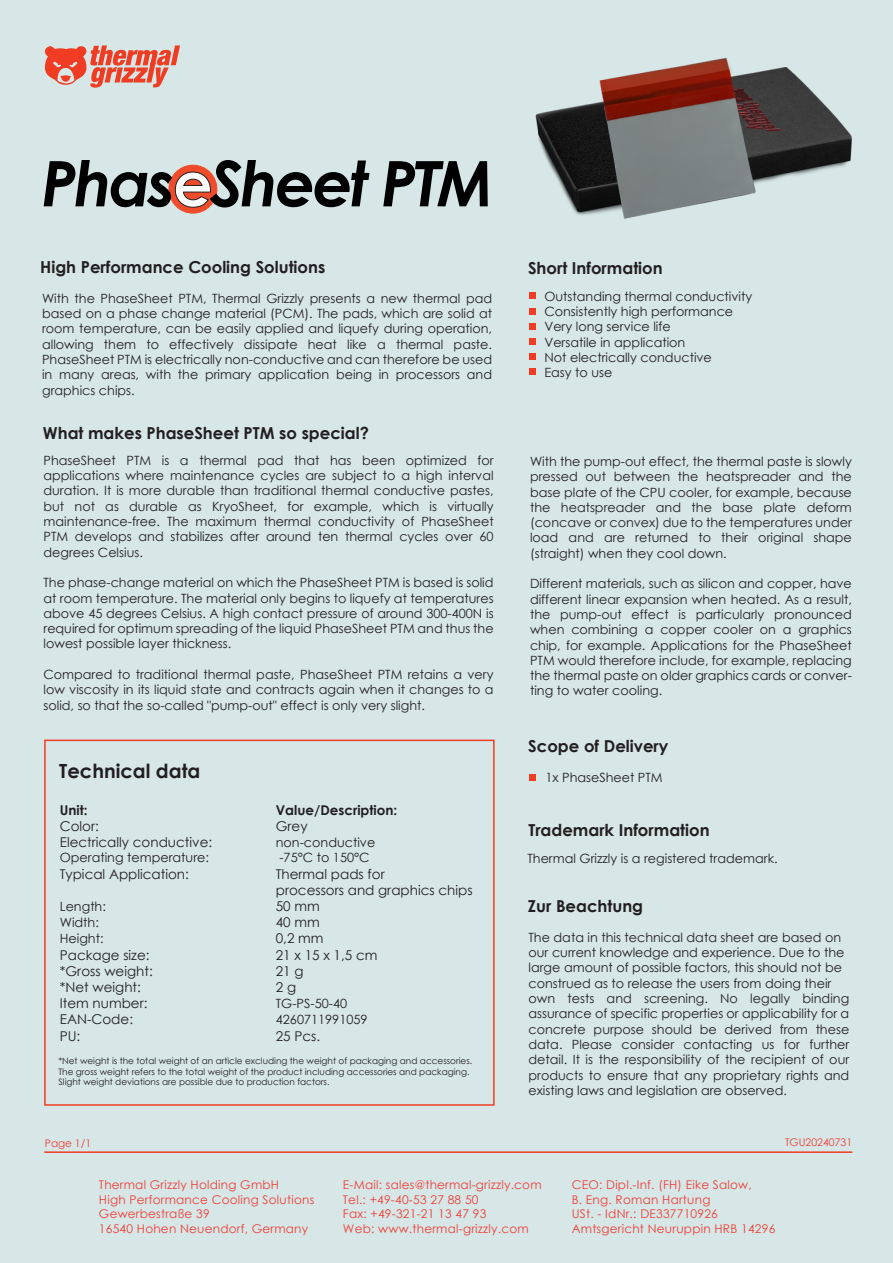
<style>
.page{position:relative;width:893px;height:1263px;background:#d7e6e7}
.page>*{position:absolute;margin:0;border:0;box-sizing:border-box;transform-origin:0 0}
.t1{font:italic 700 63px "Century Gothic";letter-spacing:-.045em;color:#000001}
.t2{font:700 19.5px "Century Gothic";color:#231f20}
.t3{font:700 16.5px "Century Gothic";color:#231f20}
.t4{font:13.5px/16.2px "Century Gothic";color:#231f20}
.t5{font:700 13.5px "Century Gothic";color:#231f20}
.t6{font:12.75px/15.3px "Century Gothic";color:#231f20;text-align:justify}
.t7{font:12px/14.4px "Century Gothic";letter-spacing:.02em;color:#ee3e35}
.t8{font:10.5px "Century Gothic";color:#ee3e35}
.t9{font:8.85px/10.6px "Century Gothic";color:#231f20}
.s1{font-style:normal;color:#fff}
</style>
<div class="page">
<svg style="left:45px;top:45px;width:135px;height:43px"></svg>
<hr style="left:44px;top:1151px;width:808px;height:2px;background:#ef3c22">
<div style="left:44px;top:740px;width:451px;height:366px;border:2px solid #ef3c22"></div>
<div style="left:529px;top:774px;width:7px;height:6px;background:#ef3c22"></div>
<div style="left:168px;top:165px;width:49px;height:49px;background:#ef4c2c;border:1px solid #ef4c2c;border-radius:50%"></div>
<svg style="left:175px;top:171px;width:36px;height:37px"></svg>
<img style="left:529px;top:57px;width:323px;height:318px">
<h1 class="t1" style="left:41px;top:136px;width:454px">Phas<span class="s1">e</span>Sheet PTM</h1>
<p class="t3" style="left:40px;top:255px;width:287px">High Performance Cooling Solutions</p>
<p class="t6" style="left:42px;top:290px;width:452px">With the PhaseSheet PTM, Thermal Grizzly presents a new thermal pad based on a phase change material (PCM). The pads, which are solid at room temperature, can be easily applied and liquefy during operation, allowing them to effectively dissipate heat like a thermal paste.<br>PhaseSheet PTM is electrically non-conductive and can therefore be used in many areas, with the primary application being in processors and graphics chips.</p>
<p class="t3" style="left:43px;top:420px;width:328px">What makes PhaseSheet PTM so special?</p>
<p class="t6" style="left:43px;top:452px;width:452px">PhaseSheet PTM is a thermal pad that has been optimized for applications where maintenance cycles are subject to a high interval duration. It is more durable than traditional thermal conductive pastes, but not as durable as KryoSheet, for example, which is virtually maintenance-free. The maximum thermal conductivity of PhaseSheet PTM develops and stabilizes after around ten thermal cycles over 60 degrees Celsius.</p>
<p class="t6" style="left:43px;top:575px;width:452px">The phase-change material on which the PhaseSheet PTM is based is solid at room temperature. The material only begins to liquefy at temperatures above 45 degrees Celsius. A high contact pressure of around 300-400N is required for optimum spreading of the liquid PhaseSheet PTM and thus the lowest possible layer thickness.</p>
<p class="t6" style="left:43px;top:667px;width:452px">Compared to traditional thermal paste, PhaseSheet PTM retains a very low viscosity in its liquid state and contracts again when it changes to a solid, so that the so-called "pump-out" effect is only very slight.</p>
<h2 class="t2" style="left:59px;top:756px;width:143px">Technical data</h2>
<p class="t5" style="left:60px;top:799px;width:29px">Unit:</p>
<p class="t5" style="left:276px;top:799px;width:123px">Value/Description:</p>
<p class="t4" style="left:60px;top:818px;width:41px">Color:</p>
<p class="t4" style="left:276px;top:818px;width:33px">Grey</p>
<p class="t4" style="left:60px;top:834px;width:154px">Electrically conductive:</p>
<p class="t6" style="left:276px;top:834px;width:101px">non-conductive</p>
<p class="t6" style="left:60px;top:850px;width:151px">Operating temperature:</p>
<p class="t6" style="left:279px;top:850px;width:92px">-75°C to 150°C</p>
<p class="t4" style="left:60px;top:865px;width:131px">Typical Application:</p>
<p class="t4" style="left:276px;top:865px;width:198px">Thermal pads for<br>processors and graphics chips</p>
<p class="t6" style="left:60px;top:898px;width:48px">Length:</p>
<p class="t4" style="left:276px;top:898px;width:46px">50 mm</p>
<p class="t6" style="left:60px;top:915px;width:41px">Width:</p>
<p class="t4" style="left:276px;top:914px;width:46px">40 mm</p>
<p class="t6" style="left:60px;top:931px;width:45px">Height:</p>
<p class="t4" style="left:276px;top:930px;width:49px">0,2 mm</p>
<p class="t4" style="left:60px;top:946px;width:91px">Package size:</p>
<p class="t4" style="left:276px;top:946px;width:103px">21 x 15 x 1,5 cm</p>
<p class="t4" style="left:60px;top:962px;width:94px">*Gross weight:</p>
<p class="t4" style="left:276px;top:962px;width:29px">21 g</p>
<p class="t4" style="left:60px;top:979px;width:83px">*Net weight:</p>
<p class="t4" style="left:276px;top:979px;width:22px">2 g</p>
<p class="t4" style="left:60px;top:995px;width:89px">Item number:</p>
<p class="t6" style="left:276px;top:996px;width:73px">TG-PS-50-40</p>
<p class="t4" style="left:60px;top:1011px;width:75px">EAN-Code:</p>
<p class="t6" style="left:276px;top:1012px;width:93px">4260711991059</p>
<p class="t4" style="left:60px;top:1027px;width:22px">PU:</p>
<p class="t4" style="left:276px;top:1027px;width:46px">25 Pcs.</p>
<p class="t9" style="left:58px;top:1055px;width:415px">*Net weight is the total weight of an article excluding the weight of packaging and accessories.<br>The gross weight refers to the total weight of the product including accessories and packaging.<br>Slight weight deviations are possible due to production factors.</p>
<p class="t3" style="left:528px;top:256px;width:136px">Short Information</p>
<p class="t6" style="left:544px;top:288px;width:209px;text-align:left">Outstanding thermal conductivity<br>Consistently high performance<br>Very long service life<br>Versatile in application<br>Not electrically conductive<br>Easy to use</p>
<p class="t6" style="left:530px;top:453px;width:323px">With the pump-out effect, the thermal paste is slowly pressed out between the heatspreader and the base plate of the CPU cooler, for example, because the heatspreader and the base plate deform (concave or convex) due to the temperatures under load and are returned to their original shape (straight) when they cool down.</p>
<p class="t6" style="left:530px;top:576px;width:323px">Different materials, such as silicon and copper, have different linear expansion when heated. As a result, the pump-out effect is particularly pronounced when combining a copper cooler on a graphics chip, for example. Applications for the PhaseSheet PTM would therefore include, for example, replacing the thermal paste on older graphics cards or conver&shy;ting to water cooling.</p>
<p class="t3" style="left:528px;top:734px;width:142px">Scope of Delivery</p>
<p class="t6" style="left:545px;top:769px;width:119px">1x PhaseSheet PTM</p>
<p class="t3" style="left:528px;top:817px;width:183px">Trademark Information</p>
<p class="t6" style="left:527px;top:850px;width:252px">Thermal Grizzly is a registered trademark.</p>
<p class="t3" style="left:528px;top:893px;width:117px">Zur Beachtung</p>
<p class="t6" style="left:528px;top:929px;width:322px;text-align:left">The data in this technical data sheet are based on our current knowledge and experience. Due to the large amount of possible factors, this should not be construed as to release the users from doing their own tests and screening. No legally binding assurance of specific properties or applicability for a concrete purpose should be derived from these data. Please consider contacting us for further detail. It is the responsibility of the recipient of our products to ensure that any proprietary rights and existing laws and legislation are observed.</p>
<p class="t8" style="left:45px;top:1135px;width:48px">Page 1/1</p>
<p class="t8" style="left:785px;top:1135px;width:69px">TGU20240731</p>
<p class="t7" style="left:343px;top:1177px;width:200px">E-Mail: sales@thermal-grizzly.com<br>Tel.: +49-40-53 27 88 50<br>Fax: +49-321-21 13 47 93<br>Web: www.thermal-grizzly.com</p>
<p class="t7" style="left:99px;top:1177px;width:217px">Thermal Grizzly Holding GmbH<br>High Performance Cooling Solutions<br>Gewerbestraße 39<br>16540 Hohen Neuendorf, Germany</p>
<p class="t7" style="left:572px;top:1177px;width:205px">CEO: Dipl.-Inf. (FH) Eike Salow,<br>B. Eng. Roman Hartung<br>USt. - IdNr.: DE337710926<br>Amtsgericht Neuruppin HRB 14296</p>
</div>
